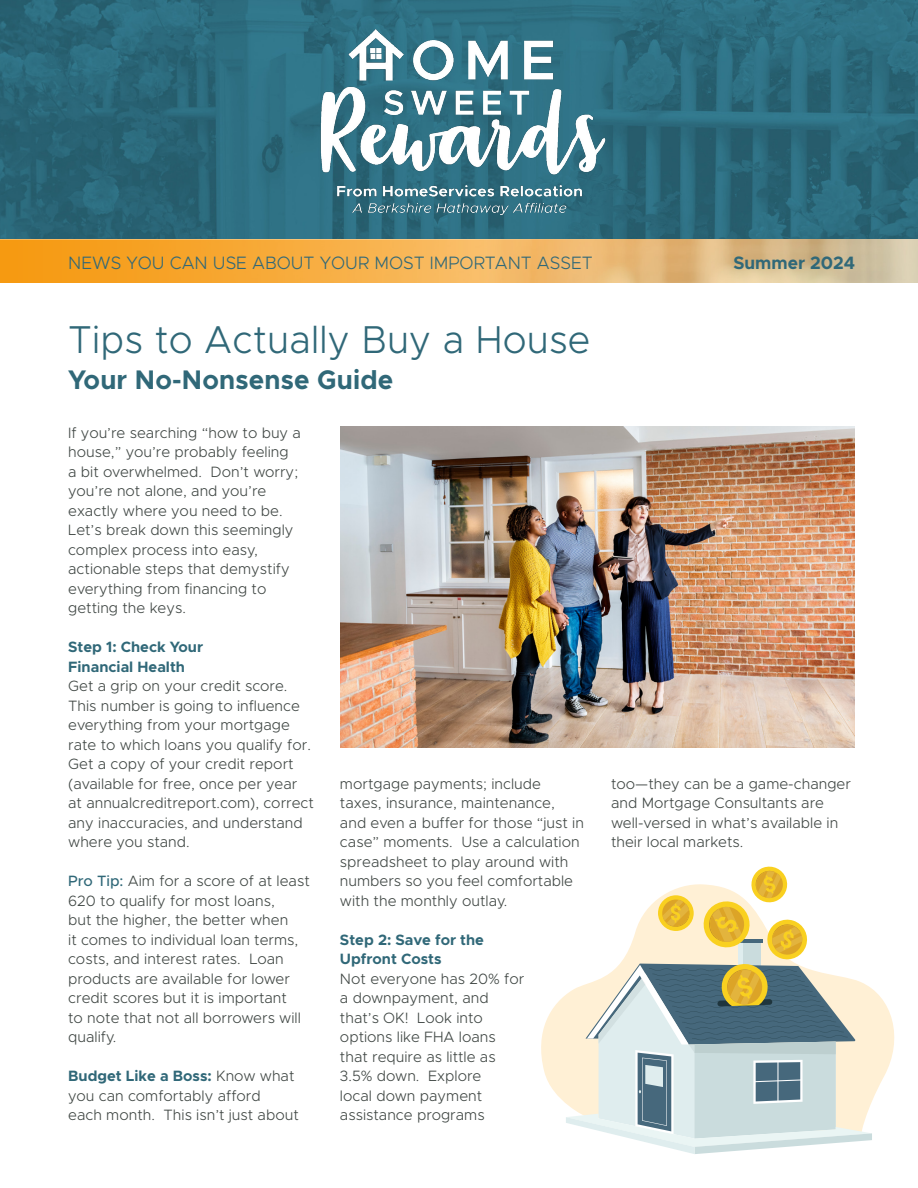
<style>
.page{position:relative;width:918px;height:1188px;background:#fff}
.page>*{position:absolute;margin:0;border:0;box-sizing:border-box;transform-origin:0 0}
.t1{font:300 39px "Metropolis";letter-spacing:.005em;color:#306878}
.t2{font:700 27px "Metropolis";letter-spacing:.005em;color:#306878}
.t3{font:300 18px "Metropolis";color:#306878}
.t4{font:700 18px "Metropolis";color:#306878}
.t5{font:300 15px/19.5px "Metropolis";color:#3f4643}
.t6{font:700 15px/19.5px "Metropolis";color:#306878}
.s1{font-weight:500;color:#306878}
.s2{font-weight:700;color:#306878}
</style>
<div class="page">
<svg style="left:541px;top:989px;width:354px;height:114px;fill:#fff0d5"></svg>
<svg style="left:566px;top:866px;width:306px;height:288px"></svg>
<img style="left:0;top:0;width:918px;height:240px">
<img style="left:632px;top:240px;width:286px;height:43px">
<img style="left:304px;top:25px;width:316px;height:197px">
<div style="left:0;top:240px;width:632px;height:43px;background:linear-gradient(to right,#f9990b,#f3c17e)"></div>
<img style="left:341px;top:426px;width:513px;height:322px">
<p class="t3" style="left:68px;top:251px;width:526px">NEWS YOU CAN USE ABOUT YOUR MOST IMPORTANT ASSET</p>
<p class="t4" style="left:734px;top:251px;width:123px">Summer 2024</p>
<h1 class="t1" style="left:68px;top:316px;width:524px">Tips to Actually Buy a House</h1>
<h2 class="t2" style="left:68px;top:363px;width:327px">Your No-Nonsense Guide</h2>
<p class="t5" style="left:68px;top:423px;width:234px">If you’re searching “how to buy a house,” you’re probably feeling<br>a bit overwhelmed. Don’t worry; you’re not alone, and you’re exactly where you need to be.<br>Let’s break down this seemingly complex process into easy, actionable steps that demystify everything from financing to getting the keys.</p>
<p class="t6" style="left:68px;top:638px;width:136px">Step 1: Check Your<br>Financial Health</p>
<p class="t5" style="left:68px;top:676px;width:247px">Get a grip on your credit score.<br>This number is going to influence everything from your mortgage rate to which loans you qualify for.<br>Get a copy of your credit report (available for free, once per year at annualcreditreport.com), correct any inaccuracies, and understand where you stand.</p>
<p class="t5" style="left:68px;top:871px;width:243px"><span class="s1">Pro Tip:</span> Aim for a score of at least<br>620 to qualify for most loans,<br>but the higher, the better when<br>it comes to individual loan terms, costs, and interest rates. Loan products are available for lower credit scores but it is important<br>to note that not all borrowers will qualify.</p>
<p class="t5" style="left:68px;top:1066px;width:232px"><span class="s2">Budget Like a Boss:</span> Know what you can comfortably afford<br>each month. This isn’t just about</p>
<p class="t5" style="left:340px;top:774px;width:246px">mortgage payments; include taxes, insurance, maintenance, and even a buffer for those “just in case” moments. Use a calculation spreadsheet to play around with numbers so you feel comfortable with the monthly outlay.</p>
<p class="t6" style="left:340px;top:930px;width:146px">Step 2: Save for the<br>Upfront Costs</p>
<p class="t5" style="left:340px;top:969px;width:186px">Not everyone has 20% for a downpayment, and that’s OK! Look into options like FHA loans that require as little as<br>3.5% down. Explore<br>local down payment assistance programs</p>
<p class="t5" style="left:611px;top:774px;width:241px">too—they can be a game-changer and Mortgage Consultants are well-versed in what’s available in their local markets.</p>
</div>
